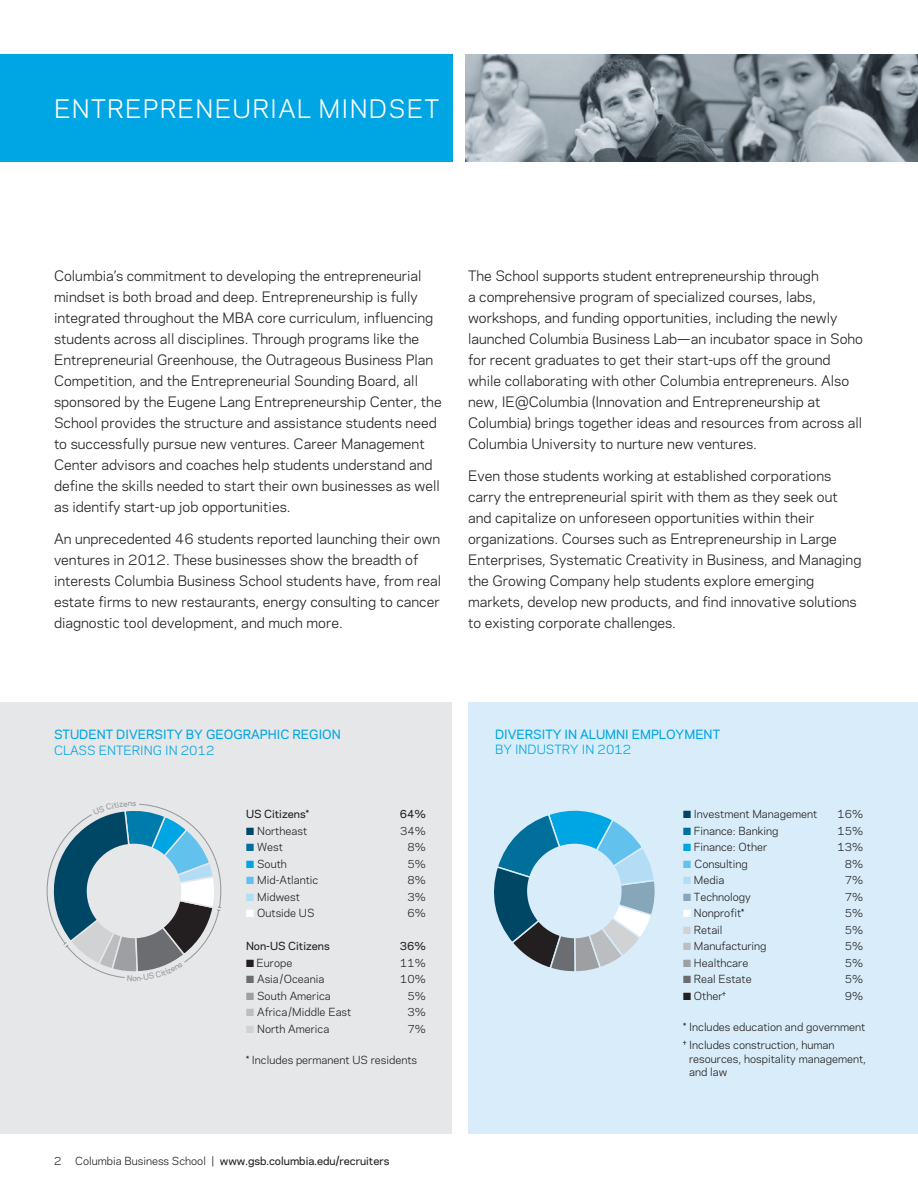
<style>
.page{position:relative;width:918px;height:1188px;background:#fff}
.page>*{position:absolute;margin:0;border:0;box-sizing:border-box;transform-origin:0 0}
.t1{font:24px "Galaxie Polaris";letter-spacing:.05em;color:#fff}
.t2{font:13.5px/21px "Galaxie Polaris";color:#231f20}
.t3{font:500 12px "Galaxie Polaris";color:#00a5e3}
.t4{font:12px "Galaxie Polaris";color:#00a5e3}
.t5{font:10.5px/18px "Galaxie Polaris";color:#231f20}
.t6{font:500 10.5px "Galaxie Polaris";color:#231f20}
.t7{font:500 7.5px "Galaxie Polaris";color:#939598}
.s1{color:#004665}
.s2{color:#006f9b}
.s3{color:#00a5e3}
.s4{color:#63c1ed}
.s5{color:#b3ddf5}
.s6{color:#fff}
.s7{color:#6c6d70}
.s8{color:#9d9fa2}
.s9{color:#bcbdc0}
.s10{color:#d1d2d4}
.s11{font-weight:400}
.s12{color:#86a6b9}
</style>
<div class="page">
<div style="left:0;top:54px;width:452px;height:108px;background:#00a5e3"></div>
<div style="left:0;top:702px;width:452px;height:432px;background:#e6e7e9"></div>
<img style="left:466px;top:54px;width:452px;height:108px">
<div style="left:468px;top:702px;width:450px;height:432px;background:#d8edf9"></div>
<svg style="left:494px;top:810px;width:161px;height:162px"></svg>
<svg style="left:46px;top:803px;width:176px;height:175px"></svg>
<h1 class="t1" style="left:54px;top:90px;width:230px">ENTREPRENEURIAL</h1>
<h1 class="t1" style="left:319px;top:90px;width:105px">MINDSET</h1>
<p class="t2" style="left:54px;top:264px;width:389px">Columbia’s commitment to developing the entrepreneurial mindset is both broad and deep. Entrepreneurship is fully integrated throughout the MBA core curriculum, influencing students across all disciplines. Through programs like the Entrepreneurial Greenhouse, the Outrageous Business Plan Competition, and the Entrepreneurial Sounding Board, all sponsored by the Eugene Lang Entrepreneurship Center, the School provides the structure and assistance students need to successfully pursue new ventures. Career Management Center advisors and coaches help students understand and define the skills needed to start their own businesses as well as identify start-up job opportunities.</p>
<p class="t2" style="left:54px;top:527px;width:389px">An unprecedented 46 students reported launching their own ventures in 2012. These businesses show the breadth of interests Columbia Business School students have, from real estate firms to new restaurants, energy consulting to cancer diagnostic tool development, and much more.</p>
<p class="t2" style="left:468px;top:264px;width:397px">The School supports student entrepreneurship through<br>a comprehensive program of specialized courses, labs, workshops, and funding opportunities, including the newly launched Columbia Business Lab—an incubator space in Soho for recent graduates to get their start-ups off the ground while collaborating with other Columbia entrepreneurs. Also new, IE@Columbia (I nnovation and Entrepreneurship at Columbia) brings together ideas and resources from across all Columbia University to nurture new ventures.</p>
<p class="t2" style="left:468px;top:464px;width:395px">Even those students working at established corporations carry the entrepreneurial spirit with them as they seek out and capitalize on unforeseen opportunities within their organizations. Courses such as Entrepreneurship in Large Enterprises, Systematic Creativity in Business, and Managing the Growing Company help students explore emerging markets, develop new products, and find innovative solutions to existing corporate challenges.</p>
<p class="t3" style="left:54px;top:725px;width:93px">Stu dent Divers</p>
<p class="t3" style="left:163px;top:725px;width:177px">ity by Geograph ic Reg ion</p>
<p class="t4" style="left:54px;top:741px;width:162px">Class Entering in 2012</p>
<p class="t7" style="left:132px;top:972px;width:6px">o</p>
<p class="t6" style="left:246px;top:806px;width:65px">US Citizens*</p>
<p class="t6" style="left:400px;top:806px;width:28px">64%</p>
<p class="t5" style="left:246px;top:821px;width:63px"><span class="s1">■</span> Northeast</p>
<p class="t5" style="left:400px;top:821px;width:27px">34%</p>
<p class="t5" style="left:246px;top:838px;width:38px"><span class="s2">■</span> West</p>
<p class="t5" style="left:408px;top:838px;width:20px">8%</p>
<p class="t5" style="left:246px;top:854px;width:42px"><span class="s3">■</span> South</p>
<p class="t5" style="left:408px;top:854px;width:20px">5%</p>
<p class="t5" style="left:246px;top:871px;width:74px"><span class="s4">■</span> Mid-Atlantic</p>
<p class="t5" style="left:408px;top:871px;width:20px">8%</p>
<p class="t5" style="left:246px;top:887px;width:55px"><span class="s5">■</span> Midwest</p>
<p class="t5" style="left:408px;top:887px;width:20px">3%</p>
<p class="t5" style="left:246px;top:904px;width:70px"><span class="s6">■</span> Outside US</p>
<p class="t5" style="left:408px;top:904px;width:20px">6%</p>
<p class="t6" style="left:246px;top:938px;width:85px">Non-US Citizens</p>
<p class="t6" style="left:400px;top:938px;width:28px">36%</p>
<p class="t5" style="left:246px;top:953px;width:48px">■ Europe</p>
<p class="t5" style="left:400px;top:953px;width:27px">11%</p>
<p class="t5" style="left:246px;top:970px;width:80px"><span class="s7">■</span> Asia/Oceania</p>
<p class="t5" style="left:400px;top:970px;width:27px">10%</p>
<p class="t5" style="left:246px;top:986px;width:86px"><span class="s8">■</span> South America</p>
<p class="t5" style="left:408px;top:986px;width:20px">5%</p>
<p class="t5" style="left:246px;top:1003px;width:107px"><span class="s9">■</span> Africa/Middle East</p>
<p class="t5" style="left:408px;top:1003px;width:20px">3%</p>
<p class="t5" style="left:246px;top:1019px;width:85px"><span class="s10">■</span> North America</p>
<p class="t5" style="left:408px;top:1019px;width:20px">7%</p>
<p class="t5" style="left:246px;top:1051px;width:173px">* I ncludes permanent US residents</p>
<p class="t5" style="left:54px;top:1152px;width:9px">2</p>
<p class="t6" style="left:75px;top:1153px;width:316px"><span class="s11">Columbia Business School |</span> www.gsb.columbia.edu/recruiters</p>
<p class="t3" style="left:495px;top:725px;width:31px">Divers</p>
<p class="t3" style="left:542px;top:725px;width:65px">ity in Alumn</p>
<p class="t3" style="left:625px;top:725px;width:69px">i Em ploymen</p>
<p class="t3" style="left:713px;top:725px;width:9px">t</p>
<p class="t4" style="left:495px;top:740px;width:29px">by Indus</p>
<p class="t4" style="left:555px;top:740px;width:78px">try I N 2012</p>
<p class="t5" style="left:683px;top:805px;width:136px"><span class="s1">■</span> I nvestment Management</p>
<p class="t5" style="left:837px;top:805px;width:27px">16%</p>
<p class="t5" style="left:683px;top:821px;width:97px"><span class="s2">■</span> Finance: Banking</p>
<p class="t5" style="left:837px;top:821px;width:27px">15%</p>
<p class="t5" style="left:683px;top:838px;width:86px"><span class="s3">■</span> Finance: Other</p>
<p class="t5" style="left:837px;top:838px;width:27px">13%</p>
<p class="t5" style="left:683px;top:854px;width:66px"><span class="s4">■</span> Consulting</p>
<p class="t5" style="left:845px;top:854px;width:20px">8%</p>
<p class="t5" style="left:683px;top:871px;width:43px"><span class="s5">■</span> Media</p>
<p class="t5" style="left:845px;top:871px;width:20px">7%</p>
<p class="t5" style="left:683px;top:887px;width:69px"><span class="s12">■</span> Technology</p>
<p class="t5" style="left:845px;top:887px;width:20px">7%</p>
<p class="t5" style="left:683px;top:904px;width:63px"><span class="s6">■</span> Nonprofit*</p>
<p class="t5" style="left:845px;top:904px;width:20px">5%</p>
<p class="t5" style="left:683px;top:920px;width:41px"><span class="s10">■</span> Retail</p>
<p class="t5" style="left:845px;top:920px;width:20px">5%</p>
<p class="t5" style="left:683px;top:937px;width:85px"><span class="s9">■</span> Manufacturing</p>
<p class="t5" style="left:845px;top:937px;width:20px">5%</p>
<p class="t5" style="left:683px;top:953px;width:67px"><span class="s8">■</span> Healthcare</p>
<p class="t5" style="left:845px;top:953px;width:20px">5%</p>
<p class="t5" style="left:683px;top:970px;width:70px"><span class="s7">■</span> Real Estate</p>
<p class="t5" style="left:845px;top:970px;width:20px">5%</p>
<p class="t5" style="left:683px;top:986px;width:44px">■ Other†</p>
<p class="t5" style="left:845px;top:986px;width:20px">9%</p>
<p class="t5" style="left:683px;top:1018px;width:184px">* I ncludes education and government † I ncludes construction, human</p>
<p class="t5" style="left:689px;top:1051px;width:179px;line-height:13.5px">resources, hospitality management, and law</p>
</div>
